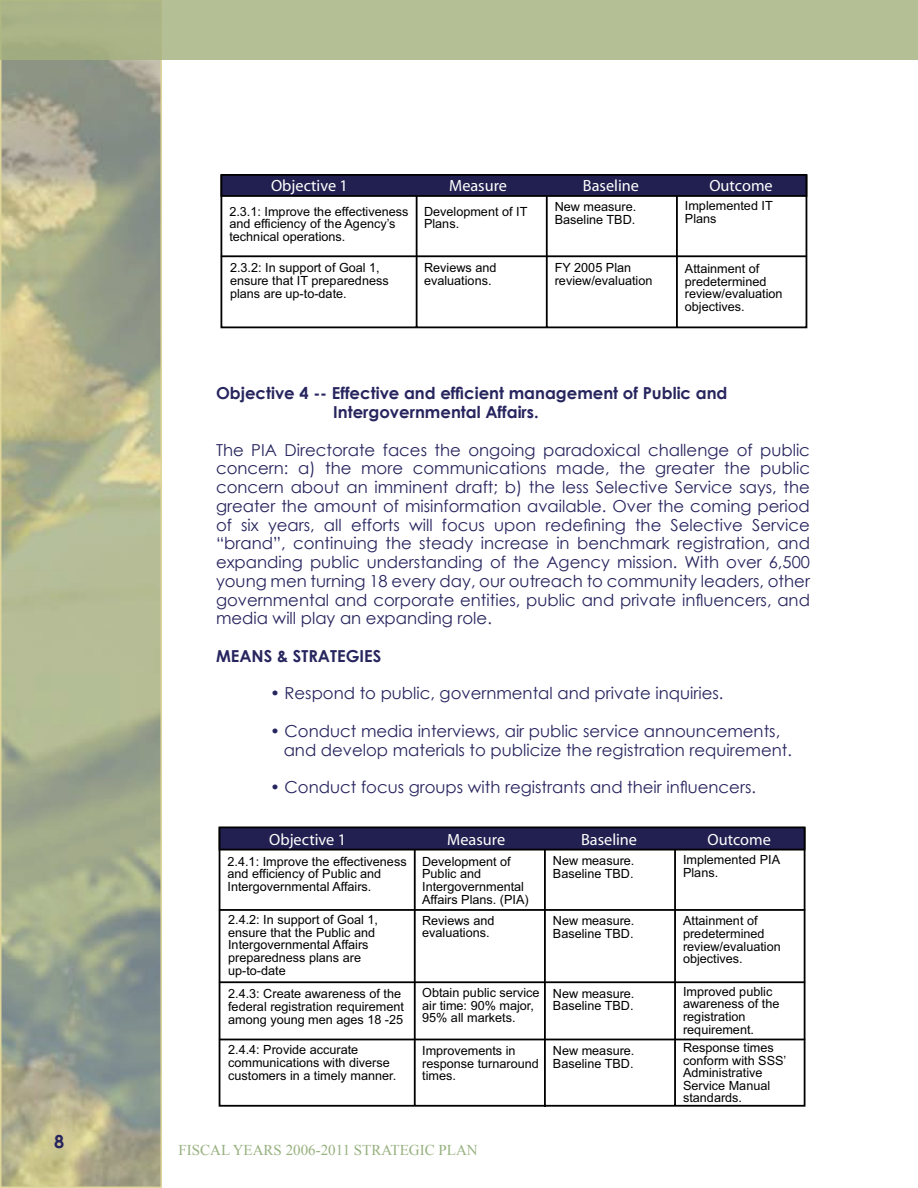
<style>
.page{position:relative;width:918px;height:1188px;background:#fff}
.page>*{position:absolute;margin:0;border:0;box-sizing:border-box;transform-origin:0 0}
.t1{font:700 18px "Century Gothic";color:#27255e}
.t2{font:16.5px/18.8px "Century Gothic";color:#27255e;text-align:justify}
.t3{font:700 16.5px/18.8px "Century Gothic";color:#27255e}
.t4{font:16.2px "Myriad";color:#fff}
.t5{font:15px "Times New Roman";color:#97b17f}
.t6{font:12.6px/12.6px "Arial";color:#000}
</style>
<div class="page">
<div style="left:0;top:0;width:162px;height:1188px;border:2px solid #d7cb81"></div>
<div style="left:0;top:0;width:918px;height:60px;background:linear-gradient(to right,#adb78c,#b8c29a)"></div>
<hr style="left:917px;top:0;width:1px;height:60px;background:#a5b17f">
<svg style="left:220px;top:174px;width:587px;height:155px"></svg>
<div style="left:221px;top:175px;width:585px;height:21px;background:#212051"></div>
<div style="left:221px;top:174px;width:586px;height:23px;border:2px solid #000"></div>
<hr style="left:221px;top:255px;width:586px;height:2px;background:#000">
<svg style="left:219px;top:826px;width:587px;height:281px"></svg>
<div style="left:220px;top:827px;width:585px;height:23px;background:#212051"></div>
<div style="left:219px;top:827px;width:586px;height:24px;border:2px solid #000"></div>
<hr style="left:219px;top:909px;width:586px;height:2px;background:#000">
<hr style="left:219px;top:981px;width:586px;height:2px;background:#000">
<hr style="left:219px;top:1039px;width:586px;height:1px;background:#000">
<h1 class="t1" style="left:54px;top:1127px;width:12px">8</h1>
<p class="t4" style="left:271px;top:178px;width:78px">Objective 1</p>
<p class="t4" style="left:449px;top:178px;width:59px">Measure</p>
<p class="t4" style="left:583px;top:178px;width:58px">Baseline</p>
<p class="t4" style="left:709px;top:178px;width:65px">Outcome</p>
<p class="t6" style="left:229px;top:205px;width:181px">2.3.1: Improve the effectiveness and efficiency of the Agency’s technical operations.</p>
<p class="t6" style="left:230px;top:262px;width:160px">2.3.2: In support of Goal 1, ensure that IT preparedness plans are up-to-date.</p>
<p class="t6" style="left:685px;top:200px;width:89px">Implemented IT<br>Plans</p>
<p class="t6" style="left:555px;top:201px;width:83px">New measure.<br>Baseline TBD.</p>
<p class="t6" style="left:555px;top:262px;width:99px">FY 2005 Plan review/evaluation</p>
<p class="t6" style="left:424px;top:205px;width:105px">Development of IT<br>Plans.</p>
<p class="t6" style="left:424px;top:262px;width:74px">Reviews and evaluations.</p>
<p class="t6" style="left:685px;top:262px;width:99px">Attainment of predetermined review/evaluation objectives.</p>
<h2 class="t3" style="left:333px;top:383px;width:396px;text-indent:-117px">Objective 4 -- Effective and efficient management of Public and<br>Intergovernmental Affairs.</h2>
<p class="t2" style="left:216px;top:440px;width:596px">The PIA Directorate faces the ongoing paradoxical challenge of public concern: a) the more communications made, the greater the public concern about an imminent draft; b) the less Selective Service says, the greater the amount of misinformation available. Over the coming period of six years, all efforts will focus upon redefining the Selective Service “brand”, continuing the steady increase in benchmark registration, and expanding public understanding of the Agency mission. With over 6,500 young men turning 18 every day, our outreach to community leaders, other governmental and corporate entities, public and private influencers, and media will play an expanding role.</p>
<h2 class="t3" style="left:216px;top:646px;width:167px">MEANS &amp; STRATEGIES</h2>
<h2 class="t2" style="left:270px;top:684px;width:455px">• Respond to public, governmental and private inquiries.</h2>
<h2 class="t2" style="left:284px;top:721px;width:510px;text-indent:-14px">• Conduct media interviews, air public service announcements, and develop materials to publicize the registration requirement.</h2>
<h2 class="t2" style="left:270px;top:778px;width:487px">• Conduct focus groups with registrants and their influencers.</h2>
<p class="t4" style="left:269px;top:831px;width:78px">Objective 1</p>
<p class="t4" style="left:447px;top:831px;width:59px">Measure</p>
<p class="t4" style="left:581px;top:831px;width:58px">Baseline</p>
<p class="t4" style="left:708px;top:831px;width:65px">Outcome</p>
<p class="t6" style="left:228px;top:855px;width:181px">2.4.1: Improve the effectiveness and efficiency of Public and<br>Intergovernmental Affairs.</p>
<p class="t6" style="left:228px;top:914px;width:151px">2.4.2: In support of Goal 1, ensure that the Public and<br>Intergovernmental Affairs preparedness plans are up-to-date</p>
<p class="t6" style="left:228px;top:988px;width:177px">2.4.3: Create awareness of the federal registration requirement among young men ages 18 -25</p>
<p class="t6" style="left:228px;top:1044px;width:170px">2.4.4: Provide accurate communications with diverse customers in a timely manner.</p>
<p class="t6" style="left:683px;top:853px;width:99px">Implemented PIA<br>Plans.</p>
<p class="t6" style="left:683px;top:915px;width:99px">Attainment of predetermined review/evaluation objectives.</p>
<p class="t6" style="left:683px;top:985px;width:98px">Improved public awareness of the registration requirement.</p>
<p class="t6" style="left:683px;top:1041px;width:105px">Response times conform with SSS’<br>Administrative<br>Service Manual standards.</p>
<p class="t6" style="left:553px;top:855px;width:83px">New measure.<br>Baseline TBD.</p>
<p class="t6" style="left:553px;top:915px;width:83px">New measure.<br>Baseline TBD.</p>
<p class="t6" style="left:422px;top:855px;width:108px">Development of<br>Public and<br>Intergovernmental<br>Affairs Plans. (PIA)</p>
<p class="t6" style="left:422px;top:914px;width:74px">Reviews and evaluations.</p>
<p class="t6" style="left:422px;top:986px;width:119px">Obtain public service air time: 90% major,<br>95% all markets.</p>
<p class="t6" style="left:422px;top:1044px;width:118px">Improvements in response turnaround times.</p>
<p class="t6" style="left:553px;top:987px;width:83px">New measure.<br>Baseline TBD.</p>
<p class="t6" style="left:553px;top:1044px;width:83px">New measure.<br>Baseline TBD.</p>
<p class="t5" style="left:178px;top:1140px;width:301px">FISCAL YEARS 2006-2011 STRATEGIC PLAN</p>
</div>
